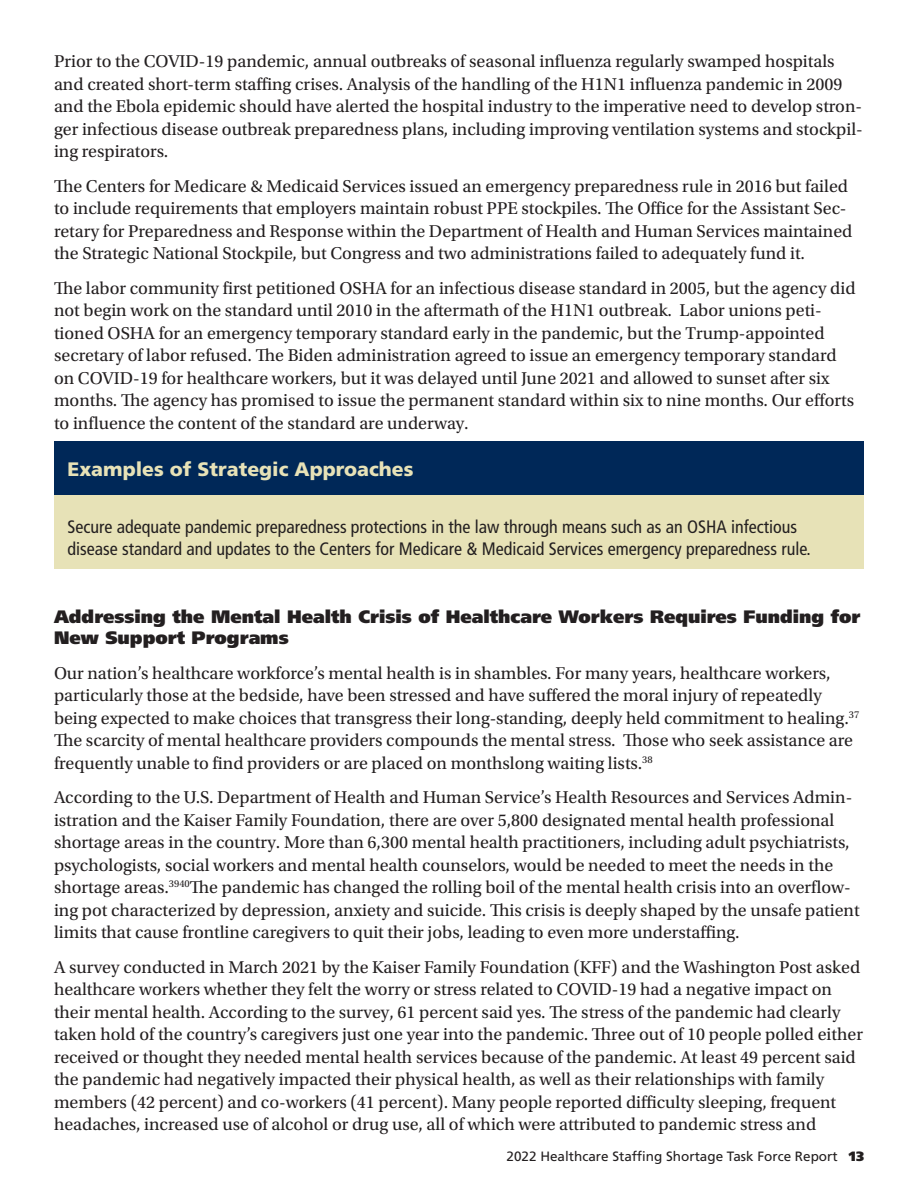
<style>
.page{position:relative;width:918px;height:1188px;background:#fff}
.page>*{position:absolute;margin:0;border:0;box-sizing:border-box;transform-origin:0 0}
.PullOutH1{font:900 19.5px "Frutiger LT Std";color:#e7e2b7}
.t1{font:18px/22.5px "Utopia Std";color:#231f20}
.PullOutBody{font:condensed 18px/22.5px "Frutiger LT Std";color:#231f20}
.t2{font:900 18px/21px "Frutiger LT Std";color:#231f20}
.t3{font:13.5px "Frutiger LT Std";color:#231f20}
.s1{font-weight:900}
</style>
<div class="page">
<div style="left:54px;top:448px;width:810px;height:121px;background:#e7e2b7"></div>
<div style="left:54px;top:441px;width:810px;height:54px;background:#002858"></div>
<p class="t1" style="left:54px;top:50px;width:810px">Prior to the COVID-19 pandemic, annual outbreaks of seasonal influenza regularly swamped hospitals and created short-term staffing crises. Analysis of the handling of the H1N1 influenza pandemic in 2009 and the Ebola epidemic should have alerted the hospital industry to the imperative need to develop stron&shy;ger infectious disease outbreak preparedness plans, including improving ventilation systems and stockpil&shy;ing respirators.</p>
<p class="t1" style="left:54px;top:175px;width:800px">The Centers for Medicare &amp; Medicaid Services issued an emergency preparedness rule in 2016 but failed to include requirements that employers maintain robust PPE stockpiles. The Office for the Assistant Sec&shy;retary for Preparedness and Response within the Department of Health and Human Services maintained the Strategic National Stockpile, but Congress and two administrations failed to adequately fund it.</p>
<p class="t1" style="left:54px;top:277px;width:803px">The labor community first petitioned OSHA for an infectious disease standard in 2005, but the agency did not begin work on the standard until 2010 in the aftermath of the H1N1 outbreak. Labor unions peti&shy;tioned OSHA for an emergency temporary standard early in the pandemic, but the Trump-appointed secretary of labor refused. The Biden administration agreed to issue an emergency temporary standard on COVID-19 for healthcare workers, but it was delayed until June 2021 and allowed to sunset after six months. The agency has promised to issue the permanent standard within six to nine months. Our efforts to influence the content of the standard are underway.</p>
<p class="PullOutH1" style="left:68px;top:458px;width:347px">Examples of Strategic Approaches</p>
<p class="PullOutBody" style="left:68px;top:515px;width:745px">Secure adequate pandemic preparedness protections in the law through means such as an OSHA infectious disease standard and updates to the Centers for Medicare &amp; Medicaid Services emergency preparedness rule.</p>
<h2 class="t2" style="left:54px;top:606px;width:808px">Addressing the Mental Health Crisis of Healthcare Workers Requires Funding for<br>New Support Programs</h2>
<p class="t1" style="left:54px;top:662px;width:807px">Our nation’s healthcare workforce’s mental health is in shambles. For many years, healthcare workers, particularly those at the bedside, have been stressed and have suffered the moral injury of repeatedly being expected to make choices that transgress their long-standing, deeply held commitment to healing.<sup>37<br></sup>The scarcity of mental healthcare providers compounds the mental stress. Those who seek assistance are frequently unable to find providers or are placed on monthslong waiting lists.<sup>38</sup></p>
<p class="t1" style="left:54px;top:786px;width:807px">According to the U.S. Department of Health and Human Service’s Health Resources and Services Admin&shy;istration and the Kaiser Family Foundation, there are over 5,800 designated mental health professional shortage areas in the country. More than 6,300 mental health practitioners, including adult psychiatrists, psychologists, social workers and mental health counselors, would be needed to meet the needs in the shortage areas.<sup>3940</sup>The pandemic has changed the rolling boil of the mental health crisis into an overflow&shy;ing pot characterized by depression, anxiety and suicide. This crisis is deeply shaped by the unsafe patient limits that cause frontline caregivers to quit their jobs, leading to even more understaffing.</p>
<p class="t1" style="left:54px;top:956px;width:810px">A survey conducted in March 2021 by the Kaiser Family Foundation (KFF) and the Washington Post asked healthcare workers whether they felt the worry or stress related to COVID-19 had a negative impact on their mental health. According to the survey, 61 percent said yes. The stress of the pandemic had clearly taken hold of the country’s caregivers just one year into the pandemic. Three out of 10 people polled either received or thought they needed mental health services because of the pandemic. At least 49 percent said the pandemic had negatively impacted their physical health, as well as their relationships with family members (42 percent) and co-workers (41 percent). Many people reported difficulty sleeping, frequent headaches, increased use of alcohol or drug use, all of which were attributed to pandemic stress and</p>
<p class="t3" style="left:507px;top:1148px;width:359px">2022 Healthcare Staffing Shortage Task Force Report <span class="s1">13</span></p>
</div>
